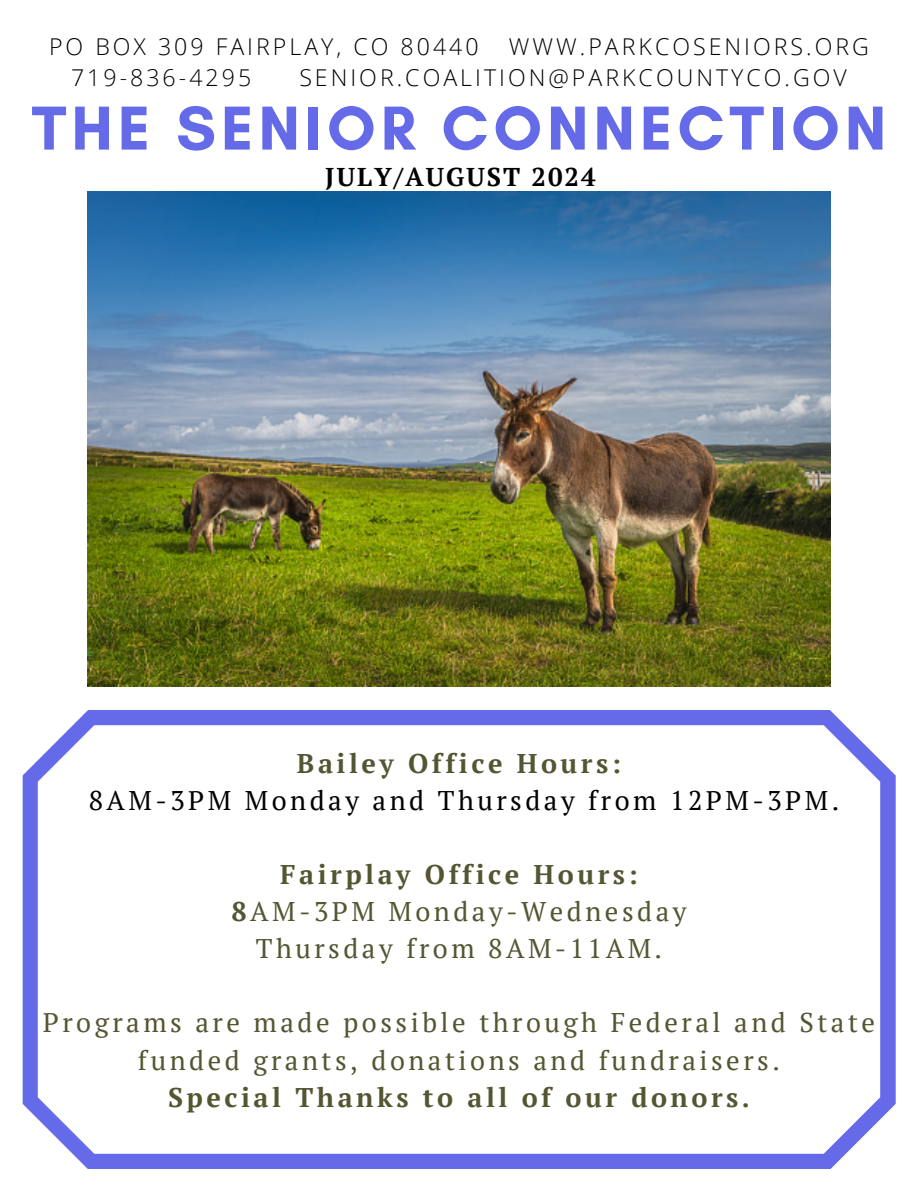
<style>
.page{position:relative;width:918px;height:1188px;background:#fff}
.page>*{position:absolute;margin:0;border:0;box-sizing:border-box;transform-origin:0 0}
.t1{font:700 63.15px "Glacial Indifference";letter-spacing:.08em;color:#646ae8}
.t2{font:27px/37.2px "PT Serif";letter-spacing:.13em;color:#545531;text-align:center}
.t3{font:27px/37.2px "PT Serif";letter-spacing:.13em;color:#000;text-align:center}
.t4{font:700 25.65px "PT Serif";letter-spacing:.08em;color:#000}
.t5{font:300 23.1px "Open Sans";letter-spacing:.13em;color:#000}
.s1{font-weight:700;color:#545531}
.s2{font-weight:700}
</style>
<div class="page">
<svg style="left:23px;top:710px;width:873px;height:459px"></svg>
<img style="left:88px;top:192px;width:742px;height:495px">
<h2 class="t5" style="left:49px;top:30px;width:431px">PO BOX 309 FAIRPLAY, CO 80440</h2>
<h2 class="t5" style="left:509px;top:30px;width:362px">WWW.PARKCOSENIORS.ORG</h2>
<h2 class="t5" style="left:71px;top:62px;width:182px">719-836-4295</h2>
<h2 class="t5" style="left:299px;top:62px;width:549px">SENIOR.COALITION@PARKCOUNTYCO.GOV</h2>
<h2 class="t1" style="left:32px;top:90px;width:856px">THE SENIOR CONNECTION</h2>
<h2 class="t4" style="left:325px;top:159px;width:272px">JULY/AUGUST 2024</h2>
<h1 class="t3" style="left:89px;top:744px;width:752px"><span class="s1">Bailey Office Hours:<br></span>8AM-3PM Monday and Thursday from 12PM-3PM.</h1>
<p class="t2" style="left:232px;top:855px;width:456px"><span class="s2">Fairplay Office Hours:<br>8</span>AM-3PM Monday-Wednesday<br>Thursday from 8AM-11AM.</p>
<h2 class="t2" style="left:43px;top:1004px;width:834px">Programs are made possible through Federal and State funded grants, donations and fundraisers.<br><span class="s2">Special Thanks to all of our donors.</span></h2>
</div>
